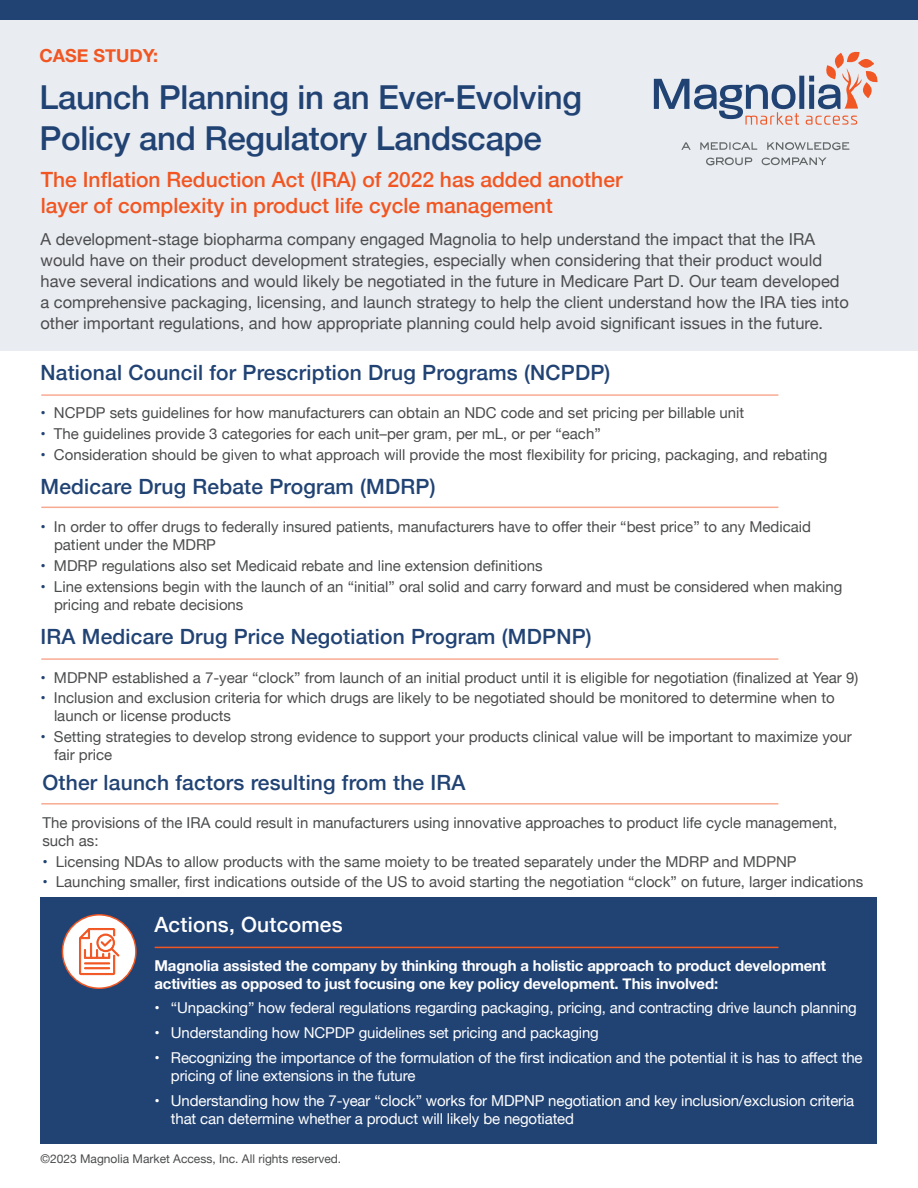
<style>
.page{position:relative;width:918px;height:1188px;background:#fff}
.page>*{position:absolute;margin:0;border:0;box-sizing:border-box;transform-origin:0 0}
.t1{font:500 33px/40.5px "Helvetica Neue";letter-spacing:-.01em;color:#214374}
.t2{font:500 21px "Helvetica Neue";letter-spacing:.01em;color:#214374}
.t3{font:500 21px/25.2px "Helvetica Neue";color:#f15622}
.t4{font:500 21px "Helvetica Neue";letter-spacing:.01em;color:#fff}
.t5{font:700 18px "Helvetica Neue";color:#f15622}
.t6{font:16.5px/21px "Helvetica Neue";color:#4b4c4d}
.t7{font:15px/18px "Helvetica Neue";color:#4b4c4d}
.t8{font:15px/18px "Helvetica Neue";letter-spacing:-.01em;color:#fff}
.t9{font:700 15px/18px "Helvetica Neue";letter-spacing:-.01em;color:#fff}
.t10{font:12px "Helvetica Neue";color:#4b4c4d}
.s1{color:#214374}
</style>
<div class="page">
<div style="left:0;top:20px;width:918px;height:331px;background:#e9ecf1"></div>
<div style="left:0;top:0;width:918px;height:20px;background:#214374"></div>
<svg style="left:706px;top:157px;width:121px;height:8px"></svg>
<svg style="left:681px;top:142px;width:168px;height:8px"></svg>
<svg style="left:654px;top:52px;width:224px;height:73px"></svg>
<div style="left:40px;top:897px;width:838px;height:247px;background:#214374"></div>
<hr style="left:155px;top:947px;width:623px;height:1px;background:#f15622">
<div style="left:62px;top:915px;width:74px;height:73px;background:#fff;border-radius:50%"></div>
<div style="left:62px;top:914px;width:75px;height:75px;border:2px solid #f15622;border-radius:50%"></div>
<svg style="left:79px;top:928px;width:41px;height:48px"></svg>
<hr style="left:42px;top:507px;width:736px;height:1px;background:#f15622">
<hr style="left:42px;top:394px;width:736px;height:2px;background:#f15622">
<hr style="left:42px;top:658px;width:736px;height:2px;background:#f15622">
<hr style="left:42px;top:803px;width:736px;height:2px;background:#f15622">
<p class="t5" style="left:39px;top:41px;width:120px">CASE STUDY:</p>
<p class="t1" style="left:39px;top:74px;width:544px">Launch Planning in an Ever-Evolving<br>Policy and Regulatory Landscape</p>
<p class="t3" style="left:41px;top:166px;width:583px">The Inflation Reduction Act (IRA) of 2022 has added another layer of complexity in product life cycle management</p>
<p class="t6" style="left:40px;top:229px;width:810px">A development-stage biopharma company engaged Magnolia to help understand the impact that the IRA would have on their product development strategies, especially when considering that their product would have several indications and would likely be negotiated in the future in Medicare Part D. Our team developed a comprehensive packaging, licensing, and launch strategy to help the client understand how the IRA ties into other important regulations, and how appropriate planning could help avoid significant issues in the future.</p>
<p class="t2" style="left:40px;top:356px;width:572px">National Council for Prescription Drug Programs (NCPDP)</p>
<p class="t7" style="left:40px;top:405px;width:705px"><span class="s1">•</span> NCPDP sets guidelines for how manufacturers can obtain an NDC code and set pricing per billable unit</p>
<p class="t7" style="left:40px;top:426px;width:562px"><span class="s1">•</span> The guidelines provide 3 categories for each unit–per gram, per mL, or per “each”</p>
<p class="t7" style="left:40px;top:446px;width:788px"><span class="s1">•</span> Consideration should be given to what approach will provide the most flexibility for pricing, packaging, and rebating</p>
<p class="t2" style="left:40px;top:470px;width:397px">Medicare Drug Rebate Program (MDRP)</p>
<p class="t7" style="left:54px;top:519px;width:759px;text-indent:-14px"><span class="s1">•</span> In order to offer drugs to federally insured patients, manufacturers have to offer their “best price” to any Medicaid patient under the MDRP</p>
<p class="t7" style="left:40px;top:557px;width:504px"><span class="s1">•</span> MDRP regulations also set Medicaid rebate and line extension definitions</p>
<p class="t7" style="left:54px;top:578px;width:790px;text-indent:-14px"><span class="s1">•</span> Line extensions begin with the launch of an “initial” oral solid and carry forward and must be considered when making pricing and rebate decisions</p>
<p class="t2" style="left:40px;top:620px;width:553px">IRA Medicare Drug Price Negotiation Program (MDPNP)</p>
<p class="t7" style="left:40px;top:669px;width:819px"><span class="s1">•</span> MDPNP established a 7-year “clock” from launch of an initial product until it is eligible for negotiation (finalized at Year 9)</p>
<p class="t7" style="left:54px;top:690px;width:782px;text-indent:-14px"><span class="s1">•</span> Inclusion and exclusion criteria for which drugs are likely to be negotiated should be monitored to determine when to launch or license products</p>
<p class="t7" style="left:54px;top:729px;width:799px;text-indent:-14px"><span class="s1">•</span> Setting strategies to develop strong evidence to support your products clinical value will be important to maximize your fair price</p>
<p class="t2" style="left:42px;top:765px;width:425px">Other launch factors resulting from the IRA</p>
<p class="t7" style="left:42px;top:815px;width:796px">The provisions of the IRA could result in manufacturers using innovative approaches to product life cycle management, such as:</p>
<p class="t7" style="left:42px;top:853px;width:756px"><span class="s1">•</span> Licensing NDAs to allow products with the same moiety to be treated separately under the MDRP and MDPNP</p>
<p class="t7" style="left:42px;top:874px;width:822px"><span class="s1">•</span> Launching smaller, first indications outside of the US to avoid starting the negotiation “clock” on future, larger indications</p>
<p class="t4" style="left:154px;top:908px;width:190px">Actions, Outcomes</p>
<p class="t9" style="left:154px;top:957px;width:673px">Magnolia assisted the company by thinking through a holistic approach to product development activities as opposed to just focusing one key policy development. This involved:</p>
<p class="t8" style="left:154px;top:1000px;width:704px">• “Unpacking” how federal regulations regarding packaging, pricing, and contracting drive launch planning</p>
<p class="t8" style="left:154px;top:1025px;width:446px">• Understanding how NCPDP guidelines set pricing and packaging</p>
<p class="t8" style="left:171px;top:1049px;width:693px;text-indent:-16px">• Recognizing the importance of the formulation of the first indication and the potential it is has to affect the pricing of line extensions in the future</p>
<p class="t8" style="left:171px;top:1092px;width:685px;text-indent:-16px">• Understanding how the 7-year “clock” works for MDPNP negotiation and key inclusion/exclusion criteria that can determine whether a product will likely be negotiated</p>
<p class="t10" style="left:40px;top:1150px;width:302px">©2023 Magnolia Market Access, Inc. All rights reserved.</p>
</div>
